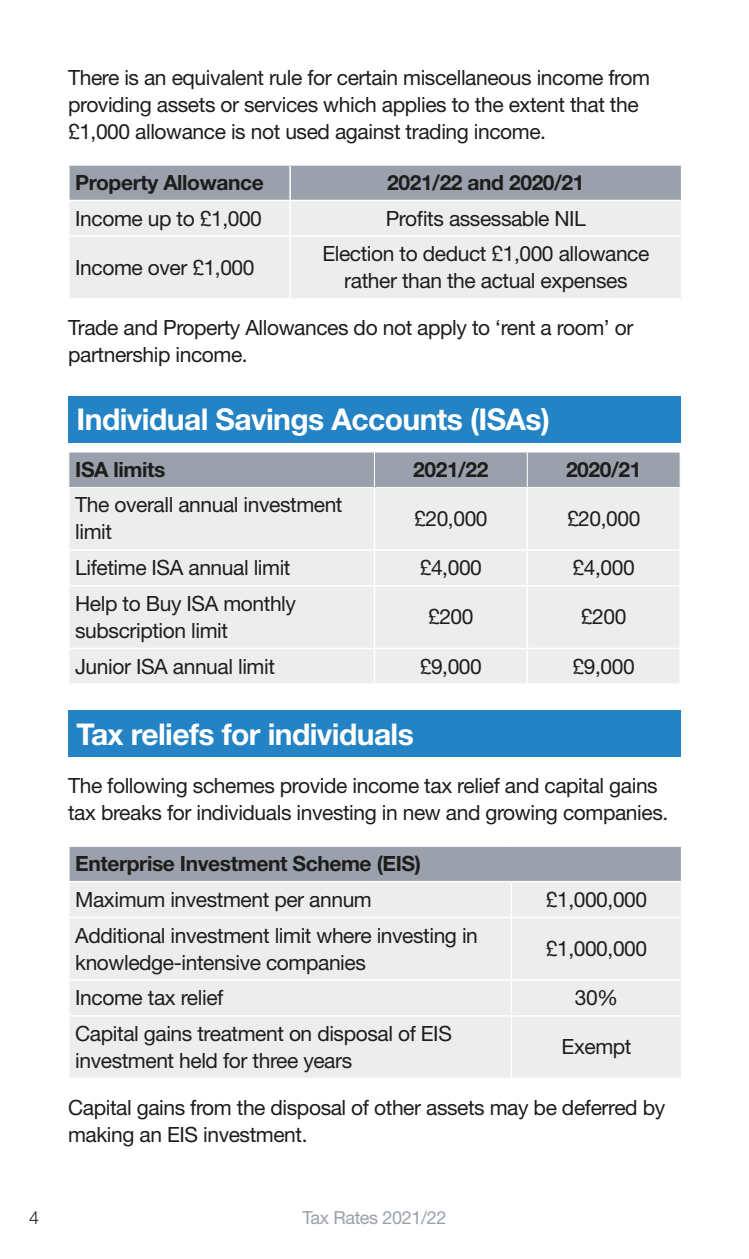
<style>
.page{position:relative;width:749px;height:1259px;background:#fff}
.page>*{position:absolute;margin:0;border:0;box-sizing:border-box;transform-origin:0 0}
.t1{font:700 30px "Helvetica Neue";letter-spacing:-.02em;color:#fff}
.t2{font:21px/27px "Helvetica Neue";letter-spacing:-.02em;color:#1d1d1b}
.t3{font:700 21px "Helvetica Neue";letter-spacing:-.02em;color:#1d1d1b}
.t4{font:18px "Helvetica Neue";letter-spacing:-.02em;color:#9aa1ac}
.t5{font:300 18px "Helvetica Neue";color:#1d1d1b}
</style>
<div class="page">
<div style="left:70px;top:166px;width:610px;height:34px;background:#9aa1ac"></div>
<div style="left:70px;top:201px;width:610px;height:97px;background:#ededed"></div>
<hr style="left:289px;top:166px;width:2px;height:34px;background:#fff">
<hr style="left:289px;top:201px;width:2px;height:34px;background:#fff">
<hr style="left:68px;top:235px;width:222px;height:2px;background:#fff">
<hr style="left:290px;top:235px;width:392px;height:2px;background:#fff">
<hr style="left:289px;top:237px;width:2px;height:61px;background:#fff">
<div style="left:68px;top:396px;width:612px;height:47px;background:#2383c4"></div>
<div style="left:69px;top:452px;width:610px;height:35px;background:#9aa1ac"></div>
<div style="left:70px;top:488px;width:609px;height:195px;background:#ededed"></div>
<hr style="left:374px;top:452px;width:1px;height:35px;background:#fff">
<hr style="left:526px;top:452px;width:1px;height:35px;background:#fff">
<hr style="left:373px;top:488px;width:2px;height:61px;background:#fff">
<hr style="left:526px;top:488px;width:2px;height:61px;background:#fff">
<hr style="left:68px;top:549px;width:306px;height:2px;background:#fff">
<hr style="left:374px;top:549px;width:153px;height:2px;background:#fff">
<hr style="left:373px;top:551px;width:2px;height:34px;background:#fff">
<hr style="left:527px;top:549px;width:153px;height:2px;background:#fff">
<hr style="left:526px;top:551px;width:2px;height:34px;background:#fff">
<hr style="left:68px;top:585px;width:306px;height:1px;background:#fff">
<hr style="left:374px;top:585px;width:153px;height:1px;background:#fff">
<hr style="left:373px;top:586px;width:2px;height:61px;background:#fff">
<hr style="left:527px;top:585px;width:153px;height:1px;background:#fff">
<hr style="left:526px;top:586px;width:2px;height:61px;background:#fff">
<hr style="left:68px;top:647px;width:306px;height:2px;background:#fff">
<hr style="left:374px;top:647px;width:153px;height:2px;background:#fff">
<hr style="left:373px;top:649px;width:2px;height:34px;background:#fff">
<hr style="left:527px;top:647px;width:153px;height:2px;background:#fff">
<hr style="left:526px;top:649px;width:2px;height:34px;background:#fff">
<div style="left:68px;top:710px;width:612px;height:47px;background:#2383c4"></div>
<div style="left:69px;top:846px;width:612px;height:35px;background:#9aa1ac"></div>
<div style="left:70px;top:882px;width:610px;height:196px;background:#ededed"></div>
<hr style="left:68px;top:845px;width:443px;height:2px;background:#fff">
<hr style="left:68px;top:847px;width:2px;height:34px;background:#fff">
<hr style="left:511px;top:845px;width:171px;height:2px;background:#fff">
<hr style="left:680px;top:847px;width:2px;height:34px;background:#fff">
<hr style="left:510px;top:882px;width:2px;height:34px;background:#fff">
<hr style="left:68px;top:916px;width:443px;height:2px;background:#fff">
<hr style="left:511px;top:916px;width:171px;height:2px;background:#fff">
<hr style="left:510px;top:918px;width:2px;height:61px;background:#fff">
<hr style="left:68px;top:979px;width:443px;height:2px;background:#fff">
<hr style="left:511px;top:979px;width:171px;height:2px;background:#fff">
<hr style="left:510px;top:981px;width:2px;height:34px;background:#fff">
<hr style="left:68px;top:1015px;width:443px;height:1px;background:#fff">
<hr style="left:511px;top:1015px;width:171px;height:1px;background:#fff">
<hr style="left:510px;top:1016px;width:2px;height:62px;background:#fff">
<p class="t2" style="left:68px;top:63px;width:583px">There is an equivalent rule for certain miscellaneous income from providing assets or services which applies to the extent that the £1,000 allowance is not used against trading income.</p>
<p class="t3" style="left:75px;top:169px;width:190px">Property Allowance</p>
<p class="t3" style="left:387px;top:169px;width:199px">2021/22 and 2020/21</p>
<p class="t2" style="left:75px;top:204px;width:188px">Income up to £1,000</p>
<p class="t2" style="left:385px;top:204px;width:202px">Profits assessable NIL</p>
<p class="t2" style="left:75px;top:253px;width:181px">Income over £1,000</p>
<p class="t2" style="left:322px;top:240px;width:328px;text-align:center">Election to deduct £1,000 allowance rather than the actual expenses</p>
<p class="t2" style="left:68px;top:314px;width:566px">Trade and Property Allowances do not apply to ‘rent a room’ or partnership income.</p>
<h1 class="t1" style="left:77px;top:401px;width:474px">Individual Savings Accounts (ISAs)</h1>
<p class="t3" style="left:75px;top:456px;width:92px">ISA limits</p>
<p class="t3" style="left:413px;top:456px;width:77px">2021/22</p>
<p class="t3" style="left:566px;top:456px;width:77px">2020/21</p>
<p class="t2" style="left:75px;top:491px;width:269px">The overall annual investment limit</p>
<p class="t2" style="left:414px;top:504px;width:75px">£20,000</p>
<p class="t2" style="left:567px;top:504px;width:75px">£20,000</p>
<p class="t2" style="left:75px;top:554px;width:217px">Lifetime ISA annual limit</p>
<p class="t2" style="left:419px;top:554px;width:64px">£4,000</p>
<p class="t2" style="left:572px;top:554px;width:64px">£4,000</p>
<p class="t2" style="left:75px;top:589px;width:222px">Help to Buy ISA monthly subscription limit</p>
<p class="t2" style="left:428px;top:603px;width:47px">£200</p>
<p class="t2" style="left:580px;top:603px;width:47px">£200</p>
<p class="t2" style="left:75px;top:652px;width:201px">Junior ISA annual limit</p>
<p class="t2" style="left:419px;top:652px;width:64px">£9,000</p>
<p class="t2" style="left:572px;top:652px;width:64px">£9,000</p>
<h1 class="t1" style="left:77px;top:715px;width:339px">Tax reliefs for individuals</h1>
<p class="t2" style="left:68px;top:771px;width:601px">The following schemes provide income tax relief and capital gains tax breaks for individuals investing in new and growing companies.</p>
<p class="t3" style="left:75px;top:850px;width:347px">Enterprise Investment Scheme (EIS)</p>
<p class="t2" style="left:75px;top:885px;width:298px">Maximum investment per annum</p>
<p class="t2" style="left:545px;top:885px;width:103px">£1,000,000</p>
<p class="t2" style="left:75px;top:921px;width:404px">Additional investment limit where investing in knowledge-intensive companies</p>
<p class="t2" style="left:545px;top:934px;width:103px">£1,000,000</p>
<p class="t2" style="left:75px;top:984px;width:150px">Income tax relief</p>
<p class="t2" style="left:574px;top:984px;width:45px">30%</p>
<p class="t2" style="left:75px;top:1019px;width:378px">Capital gains treatment on disposal of EIS investment held for three years</p>
<p class="t2" style="left:561px;top:1033px;width:71px">Exempt</p>
<p class="t2" style="left:68px;top:1093px;width:598px">Capital gains from the disposal of other assets may be deferred by making an EIS investment.</p>
<p class="t5" style="left:29px;top:1206px;width:12px">4</p>
<p class="t4" style="left:302px;top:1206px;width:145px">Tax Rates 2021/22</p>
</div>
